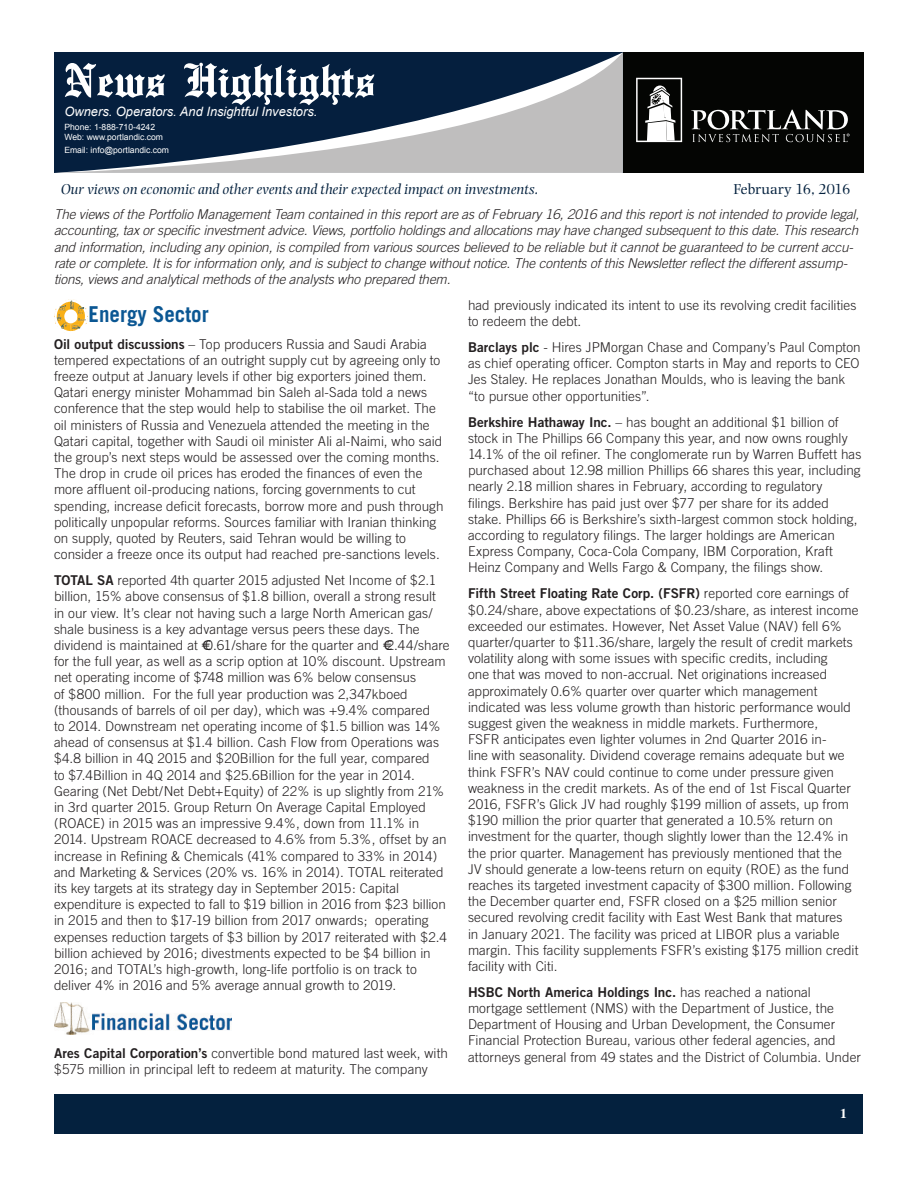
<style>
.page{position:relative;width:918px;height:1188px;background:#fff}
.page>*{position:absolute;margin:0;border:0;box-sizing:border-box;transform-origin:0 0}
.t1{font:500 51px "English Towne";color:#fff}
.t2{font:700 21.9px "Trade Gothic";color:#0b5793;scale:.96 1}
.t3{font:italic 15px "Photina";color:#04213e}
.t4{font:15px "Photina";letter-spacing:-.005em;color:#04213e}
.Article_-_Body{font:300 13.5px/16.2px "Trade Gothic";color:#231f20}
.t5{font:italic 300 13.5px/16.2px "Trade Gothic";letter-spacing:-.01em;color:#231f20}
.t6{font:700 13.5px "Times";color:#fff}
.t7{font:italic 12.9px "Arial";color:#fff}
.t8{font:8.55px/10.4px "Arial";color:#fff}
.s1{font-family:"Trade Gothic Bold Two";font-weight:400}
</style>
<div class="page">
<div style="left:606px;top:52px;width:258px;height:121px;background:#040503"></div>
<div style="left:55px;top:1094px;width:808px;height:39px;background:#04213e"></div>
<svg style="left:54px;top:53px;width:569px;height:120px;background:#4d5d71"></svg>
<svg style="left:636px;top:78px;width:46px;height:64px"></svg>
<svg style="left:691px;top:110px;width:159px;height:32px"></svg>
<svg style="left:54px;top:299px;width:34px;height:33px"></svg>
<img style="left:54px;top:1002px;width:177px;height:32px">
<h1 class="t1" style="left:64px;top:51px;width:312px">News Highlights</h1>
<p class="t7" style="left:64px;top:103px;width:255px">Owners. Operators. And Insightful Investors.</p>
<p class="t8" style="left:64px;top:122px;width:100px">Phone: 1-888-710-4242<br>Web: www.portlandic.com</p>
<p class="t8" style="left:64px;top:145px;width:106px">Email: info@portlandic.com</p>
<p class="t3" style="left:61px;top:181px;width:479px">Our views on economic and other events and their expected impact on investments.</p>
<p class="t4" style="left:734px;top:180px;width:118px">February 16, 2016</p>
<p class="t5" style="left:54px;top:206px;width:807px">The views of the Portfolio Management Team contained in this report are as of February 16, 2016 and this report is not intended to provide legal, accounting, tax or specific investment advice. Views, portfolio holdings and allocations may have changed subsequent to this date. This research and information, including any opinion, is compiled from various sources believed to be reliable but it cannot be guaranteed to be current accu&shy;rate or complete. It is for information only, and is subject to change without notice. The contents of this Newsletter reflect the different assump&shy;tions, views and analytical methods of the analysts who prepared them.</p>
<p class="t2" style="left:89px;top:301px;width:127px">Energy Sector</p>
<p class="Article_-_Body" style="left:54px;top:336px;width:391px"><span class="s1">Oil output discussions</span> – Top producers Russia and Saudi Arabia tempered expectations of an outright supply cut by agreeing only to freeze output at January levels if other big exporters joined them.<br>Qatari energy minister Mohammad bin Saleh al-Sada told a news conference that the step would help to stabilise the oil market. The oil ministers of Russia and Venezuela attended the meeting in the Qatari capital, together with Saudi oil minister Ali al-Naimi, who said the group’s next steps would be assessed over the coming months.<br>The drop in crude oil prices has eroded the finances of even the more affluent oil-producing nations, forcing governments to cut spending, increase deficit forecasts, borrow more and push through politically unpopular reforms. Sources familiar with Iranian thinking on supply, quoted by Reuters, said Tehran would be willing to consider a freeze once its output had reached pre-sanctions levels.</p>
<p class="Article_-_Body" style="left:54px;top:572px;width:397px"><span class="s1">TOTAL SA</span> reported 4th quarter 2015 adjusted Net Income of $2.1 billion, 15% above consensus of $1.8 billion, overall a strong result in our view. It’s clear not having such a large North American gas/ shale business is a key advantage versus peers these days. The dividend is maintained at €0.61/share for the quarter and €2.44/share for the full year, as well as a scrip option at 10% discount. Upstream net operating income of $748 million was 6% below consensus<br>of $800 million. For the full year production was 2,347kboed (thousands of barrels of oil per day), which was +9.4% compared<br>to 2014. Downstream net operating income of $1.5 billion was 14% ahead of consensus at $1.4 billion. Cash Flow from Operations was $4.8 billion in 4Q 2015 and $20Billion for the full year, compared<br>to $7.4Billion in 4Q 2014 and $25.6Billion for the year in 2014.<br>Gearing (Net Debt/Net Debt+Equity) of 22% is up slightly from 21% in 3rd quarter 2015. Group Return On Average Capital Employed (ROACE) in 2015 was an impressive 9.4%, down from 11.1% in 2014. Upstream ROACE decreased to 4.6% from 5.3%, offset by an increase in Refining &amp; Chemicals (41% compared to 33% in 2014) and Marketing &amp; Services (20% vs. 16% in 2014). TOTAL reiterated its key targets at its strategy day in September 2015: Capital expenditure is expected to fall to $19 billion in 2016 from $23 billion in 2015 and then to $17-19 billion from 2017 onwards; operating expenses reduction targets of $3 billion by 2017 reiterated with $2.4 billion achieved by 2016; divestments expected to be $4 billion in 2016; and TOTAL’s high-growth, long-life portfolio is on track to deliver 4% in 2016 and 5% average annual growth to 2019.</p>
<p class="Article_-_Body" style="left:54px;top:1045px;width:396px"><span class="s1">Ares Capital Corporation’s</span> convertible bond matured last week, with $575 million in principal left to redeem at maturity. The company</p>
<p class="Article_-_Body" style="left:468px;top:297px;width:390px">had previously indicated its intent to use its revolving credit facilities to redeem the debt.</p>
<p class="Article_-_Body" style="left:468px;top:339px;width:394px"><span class="s1">Barclays plc</span> - Hires JPMorgan Chase and Company’s Paul Compton as chief operating officer. Compton starts in May and reports to CEO Jes Staley. He replaces Jonathan Moulds, who is leaving the bank “to pursue other opportunities”.</p>
<p class="Article_-_Body" style="left:468px;top:413px;width:395px"><span class="s1">Berkshire Hathaway Inc.</span> – has bought an additional $1 billion of stock in The Phillips 66 Company this year, and now owns roughly 14.1% of the oil refiner. The conglomerate run by Warren Buffett has purchased about 12.98 million Phillips 66 shares this year, including nearly 2.18 million shares in February, according to regulatory filings. Berkshire has paid just over $77 per share for its added stake. Phillips 66 is Berkshire’s sixth-largest common stock holding, according to regulatory filings. The larger holdings are American Express Company, Coca-Cola Company, IBM Corporation, Kraft Heinz Company and Wells Fargo &amp; Company, the filings show.</p>
<p class="Article_-_Body" style="left:468px;top:585px;width:392px"><span class="s1">Fifth Street Floating Rate Corp. (FSFR)</span> reported core earnings of $0.24/share, above expectations of $0.23/share, as interest income exceeded our estimates. However, Net Asset Value (NAV) fell 6% quarter/quarter to $11.36/share, largely the result of credit markets volatility along with some issues with specific credits, including<br>one that was moved to non-accrual. Net originations increased approximately 0.6% quarter over quarter which management indicated was less volume growth than historic performance would suggest given the weakness in middle markets. Furthermore,<br>FSFR anticipates even lighter volumes in 2nd Quarter 2016 in-<br>line with seasonality. Dividend coverage remains adequate but we think FSFR’s NAV could continue to come under pressure given weakness in the credit markets. As of the end of 1st Fiscal Quarter 2016, FSFR’s Glick JV had roughly $199 million of assets, up from $190 million the prior quarter that generated a 10.5% return on investment for the quarter, though slightly lower than the 12.4% in the prior quarter. Management has previously mentioned that the JV should generate a low-teens return on equity (ROE) as the fund reaches its targeted investment capacity of $300 million. Following the December quarter end, FSFR closed on a $25 million senior secured revolving credit facility with East West Bank that matures<br>in January 2021. The facility was priced at LIBOR plus a variable margin. This facility supplements FSFR’s existing $175 million credit facility with Citi.</p>
<p class="Article_-_Body" style="left:468px;top:984px;width:394px"><span class="s1">HSBC North America Holdings Inc.</span> has reached a national mortgage settlement (NMS) with the Department of Justice, the Department of Housing and Urban Development, the Consumer Financial Protection Bureau, various other federal agencies, and attorneys general from 49 states and the District of Columbia. Under</p>
<p class="t6" style="left:840px;top:1100px;width:8px">1</p>
</div>
